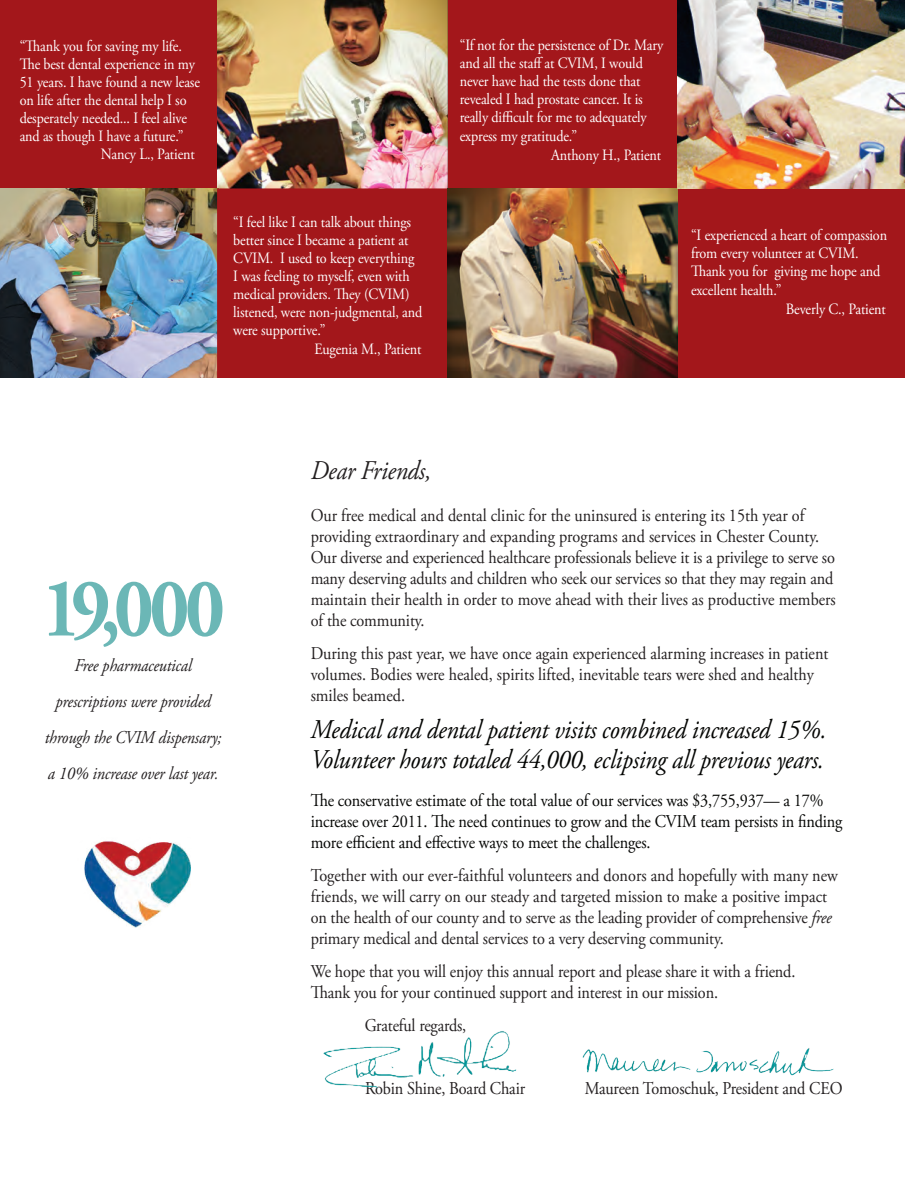
<style>
.page{position:relative;width:905px;height:1188px;background:#fff}
.page>*{position:absolute;margin:0;border:0;box-sizing:border-box;transform-origin:0 0}
.t1{font:700 84px "Adobe Garamond Pro";color:#6bb7b6;scale:.9 1}
.t2{font:italic 27px "Adobe Garamond Pro";letter-spacing:-.01em;color:#040503;scale:.9 1}
.t3{font:italic 27px "Adobe Garamond Pro";letter-spacing:-.01em;color:#231f20;scale:.9 1}
.t4{font:18px/21px "Adobe Garamond Pro";letter-spacing:-.005em;color:#231f20;scale:.9 1}
.t5{font:18px/21px "Adobe Garamond Pro";letter-spacing:-.01em;color:#040503;scale:.9 1}
.t6{font:italic 18px "Adobe Garamond Pro";letter-spacing:-.01em;color:#231f20;scale:.9 1}
.t7{font:15.75px/18px "Adobe Garamond Pro";letter-spacing:-.01em;color:#fff;scale:.9 1}
.s1{font-style:italic}
</style>
<div class="page">
<img style="left:323px;top:1031px;width:194px;height:57px">
<img style="left:582px;top:1048px;width:251px;height:28px">
<div style="left:0;top:0;width:217px;height:188px;background:#a3171b"></div>
<img style="left:217px;top:0;width:230px;height:188px">
<img style="left:0;top:188px;width:216px;height:190px">
<div style="left:216px;top:188px;width:232px;height:190px;background:#a3171b"></div>
<div style="left:447px;top:0;width:230px;height:189px;background:#a3171b"></div>
<div style="left:677px;top:189px;width:227px;height:189px;background:#a3171b"></div>
<img style="left:448px;top:188px;width:229px;height:190px">
<img style="left:677px;top:0;width:227px;height:189px">
<img style="left:84px;top:841px;width:107px;height:87px">
<p class="t7" style="left:20px;top:38px;width:202px">“Thank you for saving my life.<br>The best dental experience in my<br>51 years. I have found a new lease on life after the dental help I so desperately needed... I feel alive</p>
<p class="t7" style="left:101px;top:128px;width:106px;text-indent:-81px">and as though I have a future.”<br>Nancy L., Patient</p>
<p class="t7" style="left:233px;top:214px;width:199px">“I feel like I can talk about things</p>
<p class="t7" style="left:233px;top:232px;width:196px">better since I became a patient at</p>
<p class="t7" style="left:233px;top:250px;width:203px">CVIM. I used to keep everything</p>
<p class="t7" style="left:233px;top:268px;width:197px">I was feeling to myself, even with</p>
<p class="t7" style="left:233px;top:286px;width:197px">medical providers. They (CVIM)</p>
<p class="t7" style="left:233px;top:304px;width:211px">listened, were non-judgmental, and</p>
<p class="t7" style="left:233px;top:322px;width:104px">were supportive.”</p>
<p class="t7" style="left:314px;top:340px;width:120px">Eugenia M., Patient</p>
<p class="t7" style="left:460px;top:37px;width:228px">“If not for the persistence of Dr. Mary</p>
<p class="t7" style="left:460px;top:55px;width:205px">and all the staff at CVIM, I would</p>
<p class="t7" style="left:460px;top:73px;width:202px">never have had the tests done that</p>
<p class="t7" style="left:460px;top:91px;width:205px">revealed I had prostate cancer. It is</p>
<p class="t7" style="left:460px;top:109px;width:209px">really difficult for me to adequately</p>
<p class="t7" style="left:460px;top:127px;width:132px">express my gratitude.”</p>
<p class="t7" style="left:551px;top:146px;width:124px">Anthony H., Patient</p>
<p class="t7" style="left:691px;top:227px;width:219px">“I experienced a heart of compassion from every volunteer at CVIM.</p>
<p class="t7" style="left:691px;top:262px;width:212px;line-height:18.9px">Thank you for giving me hope and excellent health.”</p>
<p class="t7" style="left:785px;top:300px;width:113px">Beverly C., Patient</p>
<p class="t1" style="left:42px;top:560px;width:205px">19,000</p>
<p class="t6" style="left:74px;top:655px;width:132px">Free pharmaceutical</p>
<p class="t6" style="left:55px;top:691px;width:174px">prescriptions were provided</p>
<p class="t6" style="left:45px;top:727px;width:198px">through the CVIM dispensary;</p>
<p class="t6" style="left:48px;top:763px;width:191px">a 10% increase over last year.</p>
<p class="t3" style="left:310px;top:454px;width:135px">Dear Friends,</p>
<p class="t4" style="left:310px;top:505px;width:585px">Our free medical and dental clinic for the uninsured is entering its 15th year of providing extraordinary and expanding programs and services in Chester County.<br>Our diverse and experienced healthcare professionals believe it is a privilege to serve so many deserving adults and children who seek our services so that they may regain and maintain their health in order to move ahead with their lives as productive members of the community.</p>
<p class="t4" style="left:310px;top:643px;width:577px">During this past year, we have once again experienced alarming increases in patient volumes. Bodies were healed, spirits lifted, inevitable tears were shed and healthy smiles beamed.</p>
<p class="t2" style="left:310px;top:713px;width:574px">Medical and dental patient visits combined increased 15%.</p>
<p class="t2" style="left:310px;top:743px;width:571px">Volunteer hours totaled 44,000, eclipsing all previous years.</p>
<p class="t5" style="left:310px;top:790px;width:592px">The conservative estimate of the total value of our services was $3,755,937— a 17% increase over 2011. The need continues to grow and the CVIM team persists in finding more efficient and effective ways to meet the challenges.</p>
<p class="t4" style="left:310px;top:865px;width:587px">Together with our ever-faithful volunteers and donors and hopefully with many new friends, we will carry on our steady and targeted mission to make a positive impact on the health of our county and to serve as the leading provider of comprehensive <span class="s1">free </span>primary medical and dental services to a very deserving community.</p>
<p class="t4" style="left:310px;top:961px;width:540px">We hope that you will enjoy this annual report and please share it with a friend.<br>Thank you for your continued support and interest in our mission.</p>
<p class="t4" style="left:364px;top:1015px;width:114px">Grateful regards,</p>
<p class="t4" style="left:365px;top:1078px;width:179px">Robin Shine, Board Chair</p>
<p class="t4" style="left:584px;top:1078px;width:288px">Maureen Tomoschuk, President and CEO</p>
</div>
